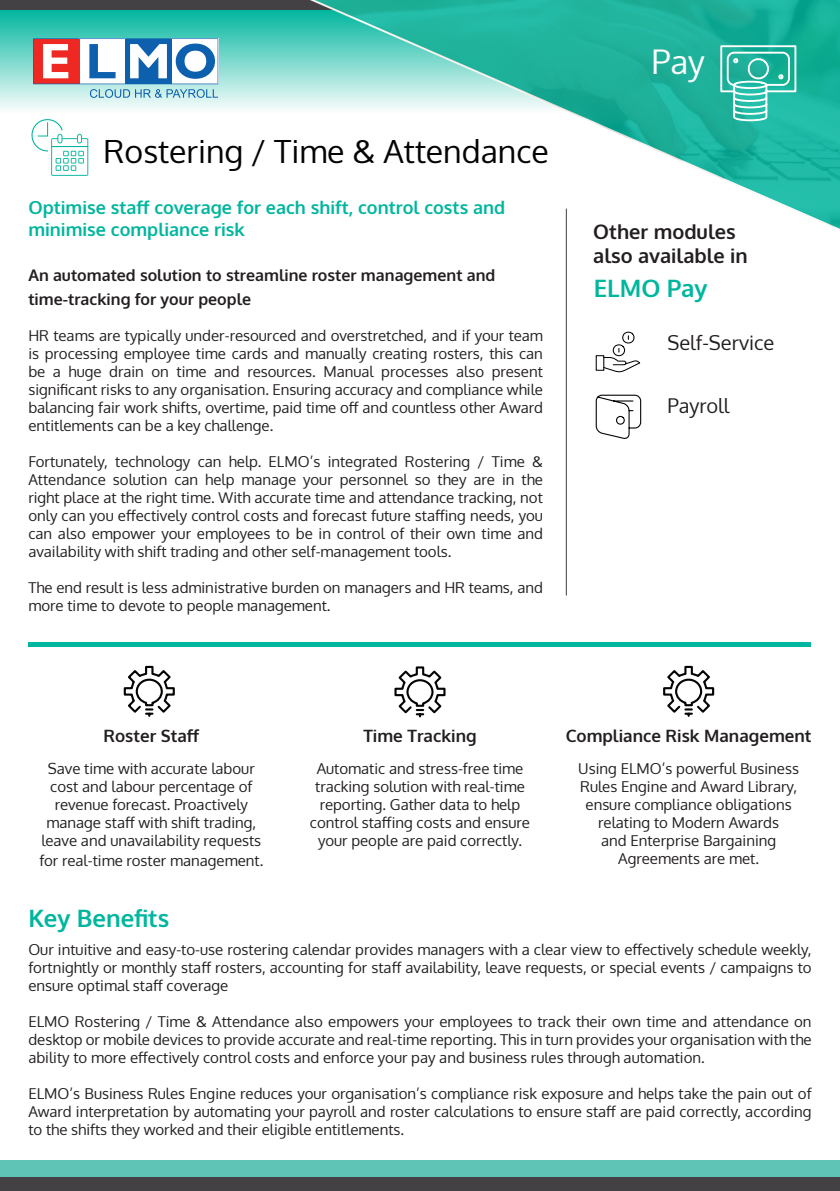
<style>
.page{position:relative;width:840px;height:1191px;background:#fff}
.page>*{position:absolute;margin:0;border:0;box-sizing:border-box;transform-origin:0 0}
.t1{font:33.4px "Oxygen";color:#fff}
.t2{font:32px "Oxygen";color:#040503}
.t3{font:700 24px "Oxygen";color:#00b69e}
.t4{font:700 20px/24px "Oxygen";color:#231f20}
.t5{font:20px "Oxygen";color:#231f20}
.t6{font:700 18px/21.6px "Oxygen";color:#00b69e}
.body_02{font:700 17px "Oxygen";color:#231f20}
.t7{font:700 16px/24px "Oxygen";color:#231f20}
.t8{font:15px/18px "Oxygen";color:#231f20;text-align:justify}
</style>
<div class="page">
<div style="left:0;top:9px;width:839px;height:115px;background:linear-gradient(to bottom,#03b69f,#fff)"></div>
<div style="left:0;top:1176px;width:839px;height:15px;background:#434144"></div>
<div style="left:0;top:0;width:839px;height:9px;background:#434144"></div>
<hr style="left:565px;top:209px;width:1px;height:386px;background:#404045">
<svg style="left:244px;top:0;width:595px;height:245px"></svg>
<svg style="left:719px;top:45px;width:77px;height:77px;background:#4fc4b3"></svg>
<div style="left:28px;top:641px;width:782px;height:5px;background:#00b69e"></div>
<svg style="left:124px;top:666px;width:51px;height:51px"></svg>
<div style="left:595px;top:355px;width:9px;height:16px;border:1px solid #050504"></div>
<svg style="left:602px;top:332px;width:38px;height:40px"></svg>
<svg style="left:595px;top:395px;width:45px;height:44px"></svg>
<svg style="left:394px;top:666px;width:51px;height:51px"></svg>
<svg style="left:663px;top:666px;width:50px;height:51px"></svg>
<div style="left:0;top:1160px;width:839px;height:16px;background:#5fc4b6"></div>
<svg style="left:33px;top:38px;width:185px;height:60px"></svg>
<svg style="left:31px;top:119px;width:57px;height:57px"></svg>
<p class="t2" style="left:104px;top:130px;width:446px">Rostering / Time &amp; Attendance</p>
<p class="t6" style="left:28px;top:198px;width:478px">Optimise staff coverage for each shift, control costs and minimise compliance risk</p>
<p class="t7" style="left:28px;top:264px;width:468px">An automated solution to streamline roster management and time-tracking for your people</p>
<p class="t8" style="left:28px;top:327px;width:516px">HR teams are typically under-resourced and overstretched, and if your team is processing employee time cards and manually creating rosters, this can be a huge drain on time and resources. Manual processes also present significant risks to any organisation. Ensuring accuracy and compliance while balancing fair work shifts, overtime, paid time off and countless other Award entitlements can be a key challenge.</p>
<p class="t8" style="left:28px;top:453px;width:516px">Fortunately, technology can help. ELMO’s integrated Rostering / Time &amp; Attendance solution can help manage your personnel so they are in the right place at the right time. With accurate time and attendance tracking, not only can you effectively control costs and forecast future staffing needs, you can also empower your employees to be in control of their own time and availability with shift trading and other self-management tools.</p>
<p class="t8" style="left:28px;top:579px;width:516px">The end result is less administrative burden on managers and HR teams, and more time to devote to people management.</p>
<p class="t1" style="left:651px;top:39px;width:55px">Pay</p>
<p class="t4" style="left:593px;top:220px;width:156px">Other modules also available in</p>
<p class="t3" style="left:593px;top:273px;width:115px">ELMO Pay</p>
<p class="t5" style="left:667px;top:329px;width:108px">Self-Service</p>
<p class="t5" style="left:667px;top:392px;width:63px">Payroll</p>
<p class="body_02" style="left:103px;top:725px;width:97px">Roster Staff</p>
<p class="t8" style="left:41px;top:759px;width:221px;text-align:center">Save time with accurate labour cost and labour percentage of revenue forecast. Proactively manage staff with shift trading, leave and unavailability requests</p>
<p class="t8" style="left:39px;top:851px;width:225px">for real-time roster management.</p>
<p class="t3" style="left:28px;top:903px;width:142px">Key Benefits</p>
<p class="body_02" style="left:363px;top:725px;width:115px">Time Tracking</p>
<p class="t8" style="left:310px;top:759px;width:221px;text-align:center">Automatic and stress-free time tracking solution with real-time reporting. Gather data to help control staffing costs and ensure your people are paid correctly.</p>
<p class="body_02" style="left:565px;top:725px;width:247px">Compliance Risk Management</p>
<p class="t8" style="left:578px;top:759px;width:222px;text-align:center">Using ELMO’s powerful Business<br>Rules Engine and Award Library, ensure compliance obligations relating to Modern Awards<br>and Enterprise Bargaining<br>Agreements are met.</p>
<p class="t8" style="left:28px;top:940px;width:784px">Our intuitive and easy-to-use rostering calendar provides managers with a clear view to effectively schedule weekly, fortnightly or monthly staff rosters, accounting for staff availability, leave requests, or special events / campaigns to ensure optimal staff coverage</p>
<p class="t8" style="left:28px;top:1012px;width:784px">ELMO Rostering / Time &amp; Attendance also empowers your employees to track their own time and attendance on desktop or mobile devices to provide accurate and real-time reporting. This in turn provides your organisation with the ability to more effectively control costs and enforce your pay and business rules through automation.</p>
<p class="t8" style="left:28px;top:1084px;width:784px">ELMO’s Business Rules Engine reduces your organisation’s compliance risk exposure and helps take the pain out of Award interpretation by automating your payroll and roster calculations to ensure staff are paid correctly, according to the shifts they worked and their eligible entitlements.</p>
</div>
